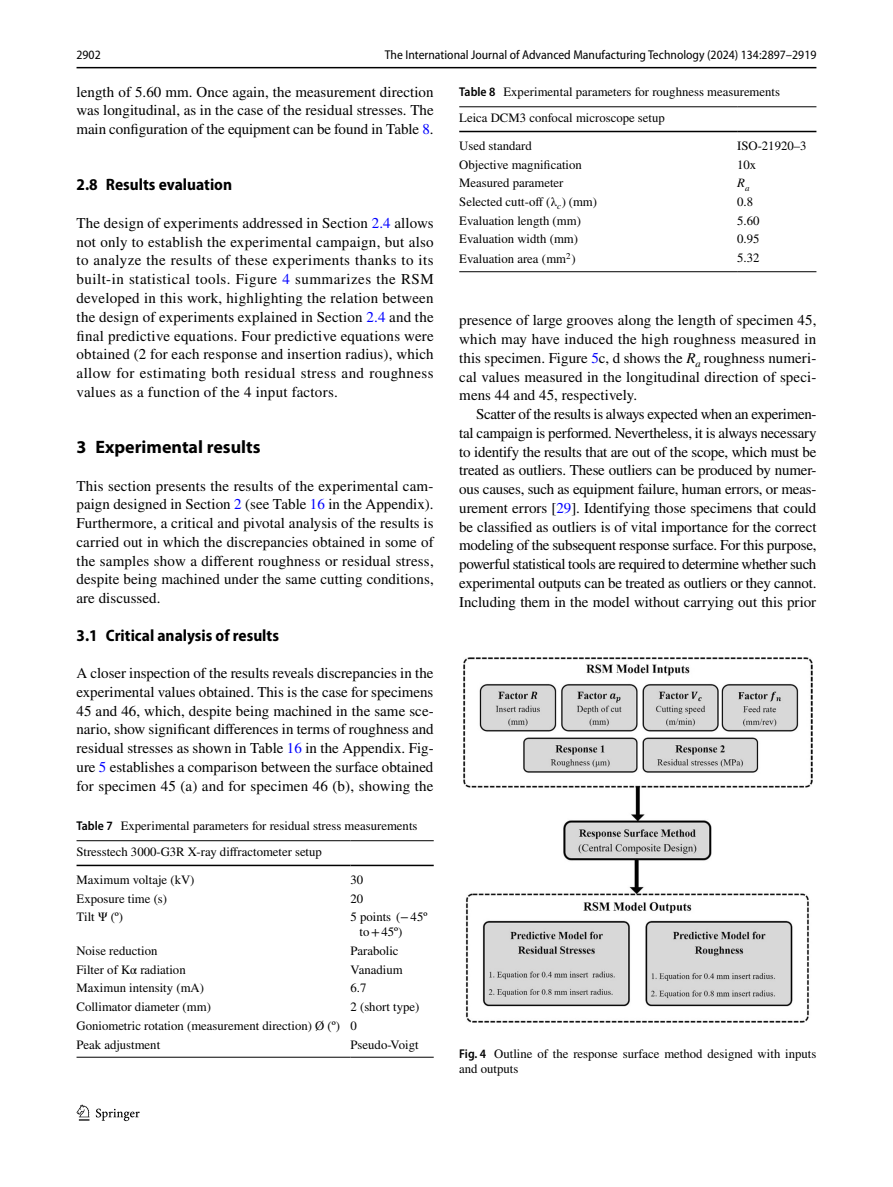
<style>
.page{position:relative;width:893px;height:1187px;background:#fff}
.page>*{position:absolute;margin:0;border:0;box-sizing:border-box;transform-origin:0 0}
.t1{font:700 18px "Myriad Pro";color:#000}
.t2{font:700 semi-condensed 16.5px "Myriad Pro";color:#000}
.t3{font:15px/18.8px "STIX";letter-spacing:.005em;color:#000;text-align:justify}
.t4{font:12.75px/25.5px "STIX";color:#000}
.t5{font:semi-condensed 12.75px "Myriad Pro";color:#000}
.t6{font:12.75px "STIX General Italic 27";color:#000}
.s1{color:#00f}
.s2{font-family:"Myriad Pro";font-weight:600;font-stretch:semi-condensed}
.s3{font-family:"STIX Math Regular 3"}
.s4{font-family:"STIX General Regular 4"}
.s5{font-family:"STIX Math Regular 2"}
.s6{font-family:"STIX General Italic 26"}
</style>
<div class="page">
<hr style="left:77px;top:67px;width:739px;height:1px;background:#000">
<svg style="left:77px;top:1104px;width:12px;height:16px"></svg>
<svg style="left:96px;top:1108px;width:44px;height:12px"></svg>
<hr style="left:77px;top:840px;width:273px;height:1px;background:#000">
<hr style="left:350px;top:840px;width:84px;height:1px;background:#000">
<hr style="left:77px;top:864px;width:273px;height:2px;background:#000">
<hr style="left:350px;top:864px;width:84px;height:2px;background:#000">
<hr style="left:77px;top:1056px;width:273px;height:1px;background:#000">
<hr style="left:350px;top:1056px;width:84px;height:1px;background:#000">
<hr style="left:459px;top:106px;width:278px;height:1px;background:#000">
<hr style="left:737px;top:106px;width:79px;height:1px;background:#000">
<hr style="left:459px;top:131px;width:278px;height:1px;background:#000">
<hr style="left:737px;top:131px;width:79px;height:1px;background:#000">
<hr style="left:459px;top:271px;width:278px;height:1px;background:#000">
<hr style="left:737px;top:271px;width:79px;height:1px;background:#000">
<img style="left:463px;top:657px;width:349px;height:365px">
<p class="t5" style="left:77px;top:48px;width:26px">2902</p>
<p class="t5" style="left:385px;top:48px;width:433px">The International Journal of Advanced Manufacturing Technology (2024) 134:2897–2919</p>
<p class="t3" style="left:77px;top:83px;width:359px">length of 5.60 mm. Once again, the measurement direction was longitudinal, as in the case of the residual stresses. The main configuration of the equipment can be found in Table <span class="s1">8</span>.</p>
<p class="t4" style="left:459px;top:80px;width:322px"><span class="s2">Table 8</span> Experimental parameters for roughness measurements<br>Leica DCM3 confocal microscope setup</p>
<p class="t4" style="left:459px;top:134px;width:74px">Used standard</p>
<p class="t4" style="left:737px;top:134px;width:71px">ISO-21920–3</p>
<p class="t4" style="left:459px;top:152px;width:124px">Objective magnification</p>
<p class="t4" style="left:737px;top:152px;width:21px">10x</p>
<p class="t4" style="left:459px;top:171px;width:106px">Measured parameter</p>
<p class="t6" style="left:737px;top:178px;width:14px">R<sub>a</sub></p>
<p class="t4" style="left:459px;top:190px;width:139px">Selected cutt-off (<span class="s3">λ</span><sub>c</sub><span class="s3">)</span> (mm)</p>
<p class="t4" style="left:737px;top:190px;width:17px">0.8</p>
<p class="t4" style="left:459px;top:208px;width:123px">Evaluation length (mm)</p>
<p class="t4" style="left:737px;top:208px;width:24px">5.60</p>
<p class="t4" style="left:459px;top:227px;width:120px">Evaluation width (mm)</p>
<p class="t4" style="left:737px;top:227px;width:24px">0.95</p>
<p class="t4" style="left:459px;top:247px;width:118px">Evaluation area (<span class="s4">mm</span><sup>2</sup><span class="s5">)</span></p>
<p class="t4" style="left:737px;top:246px;width:24px">5.32</p>
<p class="t2" style="left:77px;top:176px;width:157px">2.8 Results evaluation</p>
<p class="t3" style="left:77px;top:214px;width:359px">The design of experiments addressed in Section <span class="s1">2.4</span> allows not only to establish the experimental campaign, but also to analyze the results of these experiments thanks to its built-in statistical tools. Figure <span class="s1">4</span> summarizes the RSM developed in this work, highlighting the relation between the design of experiments explained in Section <span class="s1">2.4</span> and the final predictive equations. Four predictive equations were obtained (2 for each response and insertion radius), which allow for estimating both residual stress and roughness values as a function of the 4 input factors.</p>
<p class="t3" style="left:459px;top:312px;width:359px">presence of large grooves along the length of specimen 45, which may have induced the high roughness measured in this specimen. Figure <span class="s1">5</span>c, d shows the <span class="s6">R</span><sub>a</sub> roughness numeri&shy;cal values measured in the longitudinal direction of speci&shy;mens 44 and 45, respectively.</p>
<p class="t3" style="left:459px;top:406px;width:359px;text-indent:17px">Scatter of the results is always expected when an experimen&shy;tal campaign is performed. Nevertheless, it is always necessary to identify the results that are out of the scope, which must be treated as outliers. These outliers can be produced by numer&shy;ous causes, such as equipment failure, human errors, or meas&shy;urement errors [<span class="s1">29</span>]. Identifying those specimens that could be classified as outliers is of vital importance for the correct modeling of the subsequent response surface. For this purpose, powerful statistical tools are required to determine whether such experimental outputs can be treated as outliers or they cannot.<br>Including them in the model without carrying out this prior</p>
<p class="t1" style="left:77px;top:435px;width:186px">3 Experimental results</p>
<p class="t3" style="left:77px;top:477px;width:359px">This section presents the results of the experimental cam&shy;paign designed in Section <span class="s1">2</span> (see Table <span class="s1">16</span> in the Appendix).<br>Furthermore, a critical and pivotal analysis of the results is carried out in which the discrepancies obtained in some of the samples show a different roughness or residual stress, despite being machined under the same cutting conditions, are discussed.</p>
<p class="t2" style="left:77px;top:626px;width:204px">3.1 Critical analysis of results</p>
<p class="t3" style="left:77px;top:664px;width:359px">A closer inspection of the results reveals discrepancies in the experimental values obtained. This is the case for specimens 45 and 46, which, despite being machined in the same sce&shy;nario, show significant differences in terms of roughness and residual stresses as shown in Table <span class="s1">16</span> in the Appendix. Fig&shy;ure <span class="s1">5</span> establishes a comparison between the surface obtained for specimen 45 (a) and for specimen 46 (b), showing the</p>
<p class="t4" style="left:77px;top:814px;width:342px"><span class="s2">Table 7</span> Experimental parameters for residual stress measurements<br>Stresstech 3000-G3R X-ray diffractometer setup</p>
<p class="t4" style="left:77px;top:867px;width:119px">Maximum voltaje (kV)</p>
<p class="t4" style="left:350px;top:867px;width:14px">30</p>
<p class="t4" style="left:77px;top:886px;width:92px">Exposure time (s)</p>
<p class="t4" style="left:350px;top:886px;width:14px">20</p>
<p class="t4" style="left:77px;top:905px;width:48px">Tilt Ψ (º)</p>
<p class="t4" style="left:359px;top:910px;width:69px;line-height:15px;text-indent:-9px">5 points (−45º to+45º)</p>
<p class="t4" style="left:77px;top:938px;width:82px">Noise reduction</p>
<p class="t4" style="left:350px;top:938px;width:50px">Parabolic</p>
<p class="t4" style="left:77px;top:957px;width:111px">Filter of Kα radiation</p>
<p class="t4" style="left:350px;top:957px;width:54px">Vanadium</p>
<p class="t4" style="left:77px;top:976px;width:129px">Maximun intensity (mA)</p>
<p class="t4" style="left:350px;top:976px;width:17px">6.7</p>
<p class="t4" style="left:77px;top:994px;width:136px">Collimator diameter (mm)</p>
<p class="t4" style="left:77px;top:998px;width:344px;line-height:18.8px;text-indent:274px">2 (short type)<br>Goniometric rotation (measurement direction) Ø (º) 0<br>Peak adjustment</p>
<p class="t4" style="left:350px;top:1032px;width:70px">Pseudo-Voigt</p>
<p class="t4" style="left:459px;top:1046px;width:359px;line-height:15px"><span class="s2">Fig. 4</span> Outline of the response surface method designed with inputs and outputs</p>
</div>
